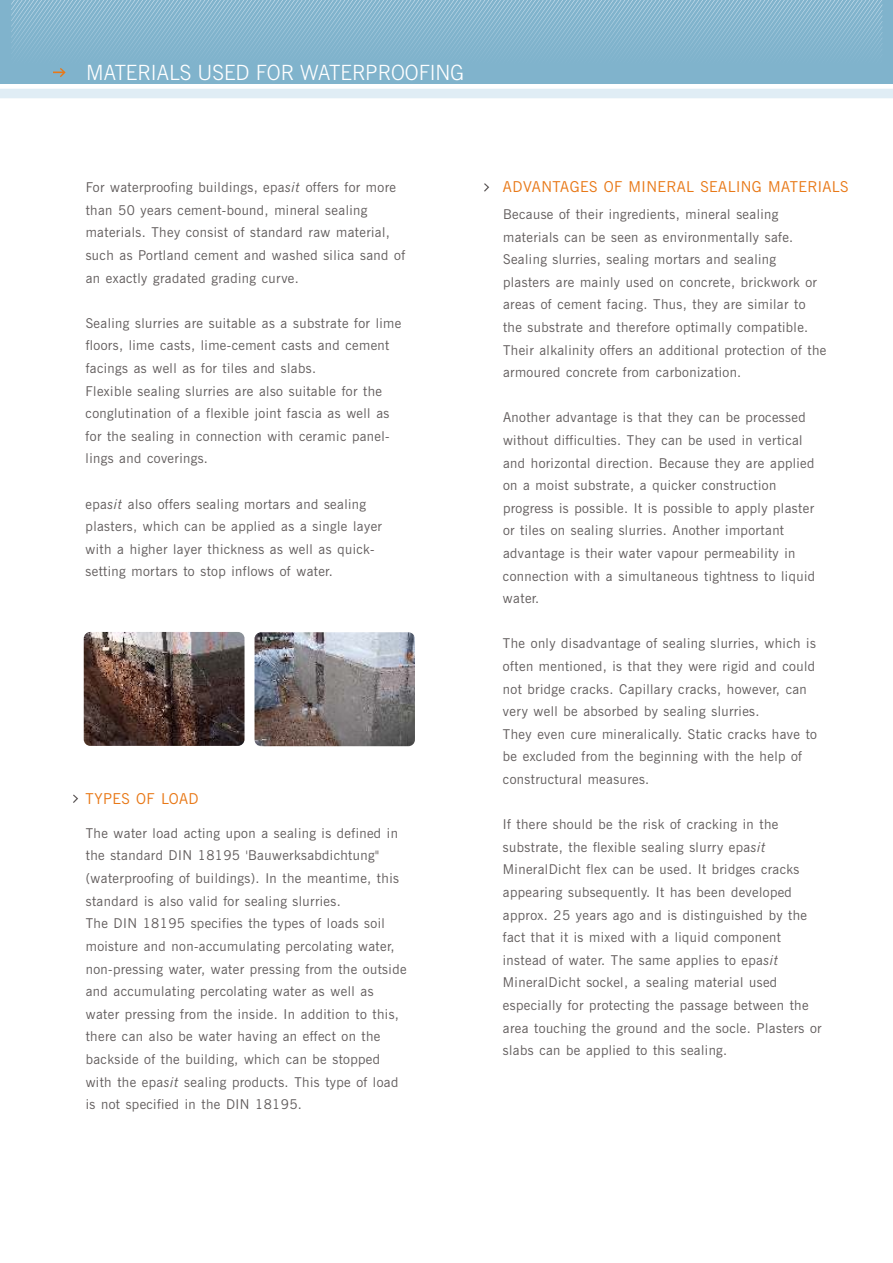
<style>
.page{position:relative;width:893px;height:1263px;background:#fff}
.page>*{position:absolute;margin:0;border:0;box-sizing:border-box;transform-origin:0 0}
.t1{font:300 21px "News Gothic BT";color:#fff}
.t2{font:15px "News Gothic BT";letter-spacing:.03em;color:#e87817}
.t3{font:13.5px/22.6px "News Gothic BT";letter-spacing:.03em;color:#615c5c}
.s1{font-style:italic}
</style>
<div class="page">
<svg style="left:0;top:0;width:893px;height:84px;background:#85b6ce"></svg>
<svg style="left:73px;top:794px;width:5px;height:9px"></svg>
<svg style="left:484px;top:183px;width:5px;height:9px"></svg>
<img style="left:255px;top:632px;width:160px;height:114px;border-radius:7px">
<img style="left:84px;top:632px;width:161px;height:114px;border-radius:7px">
<div style="left:0;top:89px;width:893px;height:9px;background:#e0edf5"></div>
<svg style="left:11px;top:0;width:312px;height:77px;background:#86b6ce"></svg>
<h1 class="t1" style="left:86px;top:64px;width:380px">MATERIALS USED FOR WATERPROOFING</h1>
<p class="t3" style="left:86px;top:177px;width:321px">For waterproofing buildings, epa<span class="s1">sit</span> offers for more than 50 years cement-bound, mineral sealing materials. They consist of standard raw material, such as Portland cement and washed silica sand of an exactly gradated grading curve.</p>
<p class="t3" style="left:86px;top:313px;width:317px">Sealing slurries are suitable as a substrate for lime floors, lime casts, lime-cement casts and cement facings as well as for tiles and slabs.<br>Flexible sealing slurries are also suitable for the conglutination of a flexible joint fascia as well as for the sealing in connection with ceramic panel&shy;lings and coverings.</p>
<p class="t3" style="left:86px;top:494px;width:298px">epa<span class="s1">sit</span> also offers sealing mortars and sealing plasters, which can be applied as a single layer with a higher layer thickness as well as quick&shy;setting mortars to stop inflows of water.</p>
<p class="t2" style="left:86px;top:792px;width:115px">TYPES OF LOAD</p>
<p class="t3" style="left:86px;top:823px;width:322px">The water load acting upon a sealing is defined in the standard DIN 18195 'Bauwerksabdichtung" (waterproofing of buildings). In the meantime, this standard is also valid for sealing slurries.<br>The DIN 18195 specifies the types of loads soil moisture and non-accumulating percolating water, non-pressing water, water pressing from the outside and accumulating percolating water as well as water pressing from the inside. In addition to this, there can also be water having an effect on the backside of the building, which can be stopped with the epa<span class="s1">sit</span> sealing products. This type of load is not specified in the DIN 18195.</p>
<p class="t2" style="left:503px;top:181px;width:347px">ADVANTAGES OF MINERAL SEALING MATERIALS</p>
<p class="t3" style="left:503px;top:204px;width:325px">Because of their ingredients, mineral sealing materials can be seen as environmentally safe.<br>Sealing slurries, sealing mortars and sealing plasters are mainly used on concrete, brickwork or areas of cement facing. Thus, they are similar to the substrate and therefore optimally compatible.<br>Their alkalinity offers an additional protection of the armoured concrete from carbonization.</p>
<p class="t3" style="left:503px;top:408px;width:314px">Another advantage is that they can be processed without difficulties. They can be used in vertical and horizontal direction. Because they are applied on a moist substrate, a quicker construction progress is possible. It is possible to apply plaster or tiles on sealing slurries. Another important advantage is their water vapour permeability in connection with a simultaneous tightness to liquid water.</p>
<p class="t3" style="left:503px;top:634px;width:316px">The only disadvantage of sealing slurries, which is often mentioned, is that they were rigid and could not bridge cracks. Capillary cracks, however, can very well be absorbed by sealing slurries.<br>They even cure mineralically. Static cracks have to be excluded from the beginning with the help of constructural measures.</p>
<p class="t3" style="left:503px;top:814px;width:320px">If there should be the risk of cracking in the substrate, the flexible sealing slurry epa<span class="s1">sit </span>MineralDicht flex can be used. It bridges cracks appearing subsequently. It has been developed approx. 25 years ago and is distinguished by the fact that it is mixed with a liquid component instead of water. The same applies to epa<span class="s1">sit </span>MineralDicht sockel, a sealing material used especially for protecting the passage between the area touching the ground and the socle. Plasters or slabs can be applied to this sealing.</p>
</div>
